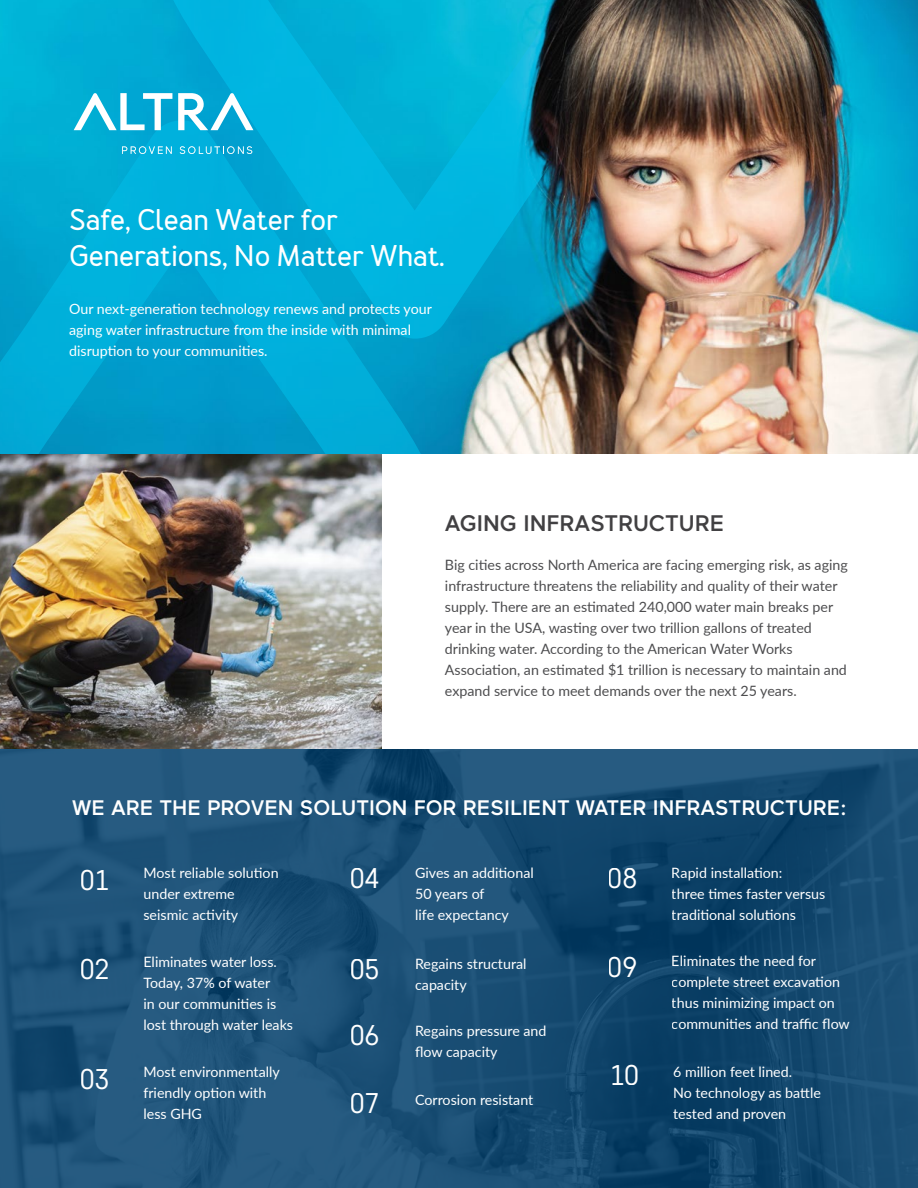
<style>
.page{position:relative;width:918px;height:1188px;background:#fff}
.page>*{position:absolute;margin:0;border:0;box-sizing:border-box;transform-origin:0 0}
.t1{font:700 30px/36px "Merlo";color:#fff}
.t2{font:28.5px "Core Sans D35";color:#fff}
.t3{font:500 22.5px "Maax Trial";color:#414042}
.t4{font:500 21px "Maax Trial";color:#fff}
.t5{font:14.25px/21px "Lato";color:#fff}
.t6{font:14.25px/21px "Lato";color:#4d4d4f}
.s1{font-family:"Core Sans D35";font-size:28.5px}
</style>
<div class="page">
<img style="left:0;top:453px;width:381px;height:297px">
<svg style="left:0;top:750px;width:918px;height:438px;background:#194d73"></svg>
<div style="left:0;top:0;width:114px;height:120px;background:#00b0d6"></div>
<svg style="left:0;top:120px;width:114px;height:333px;background:#00a8d2"></svg>
<img style="left:114px;top:0;width:804px;height:453px">
<svg style="left:122px;top:146px;width:50px;height:8px"></svg>
<svg style="left:180px;top:146px;width:72px;height:8px"></svg>
<svg style="left:74px;top:93px;width:98px;height:37px"></svg>
<svg style="left:178px;top:93px;width:75px;height:37px"></svg>
<h1 class="t1" style="left:69px;top:203px;width:377px">Safe, Clean Water for<br>Generations, No Matter What.</h1>
<p class="t5" style="left:69px;top:298px;width:364px">Our next-generation technology renews and protects your aging water infrastructure from the inside with minimal disruption to your communities.</p>
<h3 class="t3" style="left:445px;top:511px;width:281px">AGING INFRASTRUCTURE</h3>
<p class="t6" style="left:445px;top:554px;width:404px">Big cities across North America are facing emerging risk, as aging infrastructure threatens the reliability and quality of their water supply. There are an estimated 240,000 water main breaks per year in the USA, wasting over two trillion gallons of treated drinking water. According to the American Water Works Association, an estimated $1 trillion is necessary to maintain and expand service to meet demands over the next 25 years.</p>
<h3 class="t4" style="left:72px;top:797px;width:776px">WE ARE THE PROVEN SOLUTION FOR RESILIENT WATER INFRASTRUCTURE:</h3>
<p class="t5" style="left:143px;top:862px;width:137px;text-indent:-64px"><span class="s1">01</span> Most reliable solution under extreme seismic activity</p>
<p class="t5" style="left:143px;top:951px;width:151px;text-indent:-64px"><span class="s1">02</span> Eliminates water loss.<br>Today, 37% of water<br>in our communities is lost through water leaks</p>
<p class="t5" style="left:143px;top:1061px;width:138px;text-indent:-64px"><span class="s1">03</span> Most environmentally friendly option with less GHG</p>
<h2 class="t2" style="left:350px;top:860px;width:31px">04</h2>
<p class="t5" style="left:415px;top:862px;width:120px">Gives an additional<br>50 years of<br>life expectancy</p>
<h2 class="t2" style="left:350px;top:951px;width:31px">05</h2>
<p class="t5" style="left:415px;top:953px;width:113px">Regains structural capacity</p>
<h2 class="t2" style="left:350px;top:1017px;width:31px">06</h2>
<p class="t5" style="left:415px;top:1020px;width:133px">Regains pressure and flow capacity</p>
<h2 class="t2" style="left:350px;top:1085px;width:31px">07</h2>
<p class="t5" style="left:415px;top:1088px;width:120px">Corrosion resistant</p>
<h2 class="t2" style="left:608px;top:860px;width:31px">08</h2>
<p class="t5" style="left:672px;top:862px;width:155px">Rapid installation:<br>three times faster versus traditional solutions</p>
<h2 class="t2" style="left:608px;top:948px;width:31px">09</h2>
<p class="t5" style="left:672px;top:950px;width:180px">Eliminates the need for complete street excavation thus minimizing impact on communities and traffic flow</p>
<h2 class="t2" style="left:609px;top:1056px;width:31px">10</h2>
<p class="t5" style="left:673px;top:1061px;width:149px">6 million feet lined.<br>No technology as battle tested and proven</p>
</div>
